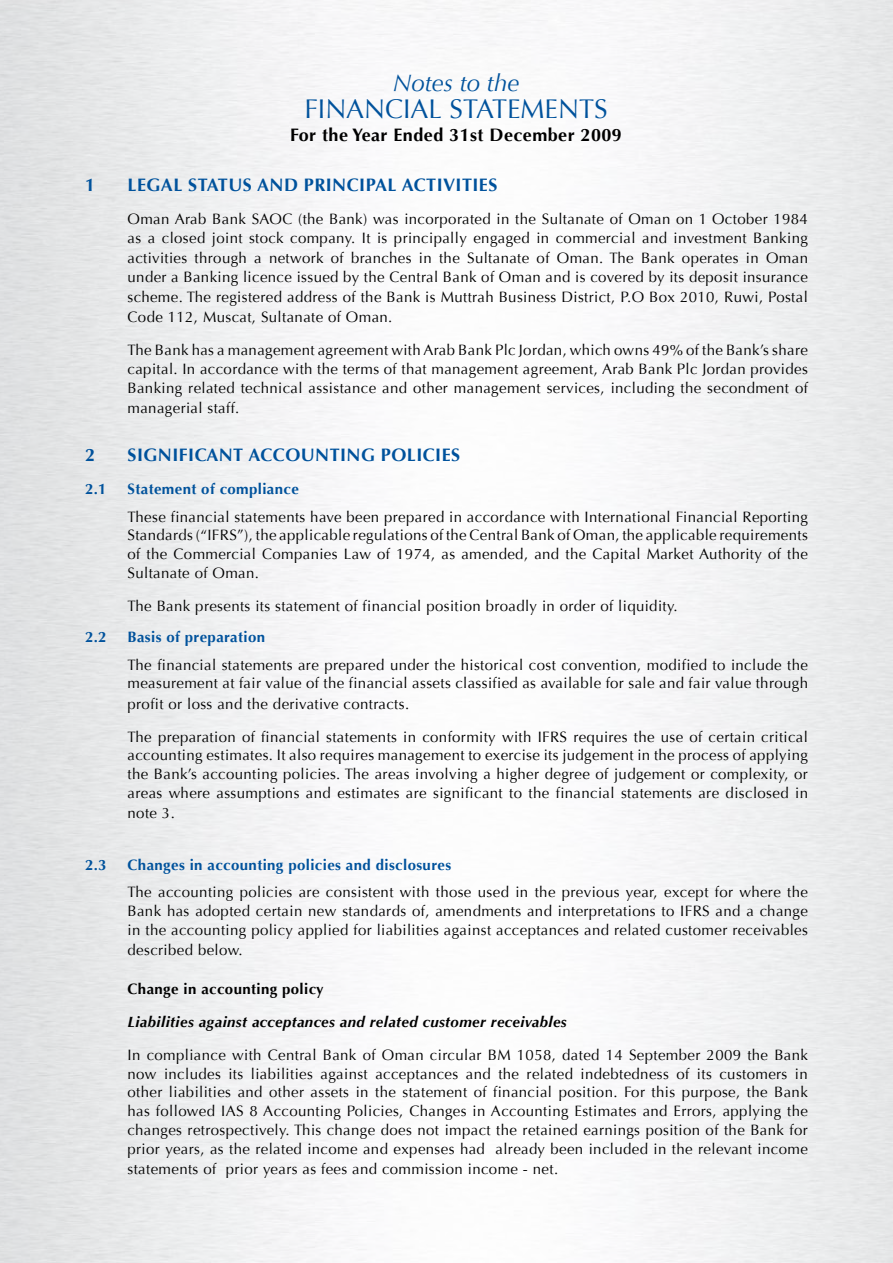
<style>
.page{position:relative;width:893px;height:1263px;background:#fff}
.page>*{position:absolute;margin:0;border:0;box-sizing:border-box;transform-origin:0 0}
.t1{font:27px "Optima";color:#00529c}
.t2{font:italic 24px "Optima";color:#00529c}
.t3{font:700 18px "Optima";letter-spacing:.025em;color:#00529c}
.t4{font:700 18px "Optima";letter-spacing:.025em;color:#000}
.t5{font:15px/18.8px "Optima";letter-spacing:.025em;color:#000;text-align:justify}
.t6{font:700 15px "Optima";letter-spacing:.025em;color:#00529c}
.t7{font:italic 700 15px "Optima";letter-spacing:.025em;color:#000}
.t8{font:700 15px "Optima";letter-spacing:.025em;color:#000}
</style>
<div class="page">
<h2 class="t2" style="left:393px;top:69px;width:128px">Notes to the</h2>
<h1 class="t1" style="left:304px;top:93px;width:305px">FINANCIAL STATEMENTS</h1>
<p class="t4" style="left:290px;top:124px;width:333px">For the Year Ended 31st December 2009</p>
<p class="t3" style="left:85px;top:174px;width:12px">1</p>
<p class="t3" style="left:128px;top:174px;width:371px">LEGAL STATUS AND PRINCIPAL ACTIVITIES</p>
<p class="t5" style="left:128px;top:209px;width:682px;line-height:19.6px">Oman Arab Bank SAOC (the Bank) was incorporated in the Sultanate of Oman on 1 October 1984 as a closed joint stock company. It is principally engaged in commercial and investment Banking activities through a network of branches in the Sultanate of Oman. The Bank operates in Oman under a Banking licence issued by the Central Bank of Oman and is covered by its deposit insurance scheme. The registered address of the Bank is Muttrah Business District, P.O Box 2010, Ruwi, Postal Code 112, Muscat, Sultanate of Oman.</p>
<p class="t5" style="left:128px;top:341px;width:682px">The Bank has a management agreement with Arab Bank Plc Jordan, which owns 49% of the Bank’s share capital. In accordance with the terms of that management agreement, Arab Bank Plc Jordan provides Banking related technical assistance and other management services, including the secondment of</p>
<p class="t5" style="left:128px;top:399px;width:113px">managerial staff.</p>
<p class="t3" style="left:85px;top:445px;width:12px">2</p>
<p class="t3" style="left:128px;top:445px;width:334px">SIGNIFICANT ACCOUNTING POLICIES</p>
<p class="t6" style="left:85px;top:480px;width:23px">2.1</p>
<p class="t6" style="left:128px;top:480px;width:173px">Statement of compliance</p>
<p class="t5" style="left:128px;top:507px;width:682px">These financial statements have been prepared in accordance with International Financial Reporting Standards (“IFRS”), the applicable regulations of the Central Bank of Oman, the applicable requirements of the Commercial Companies Law of 1974, as amended, and the Capital Market Authority of the Sultanate of Oman.</p>
<p class="t5" style="left:128px;top:596px;width:552px">The Bank presents its statement of financial position broadly in order of liquidity.</p>
<p class="t6" style="left:85px;top:628px;width:23px">2.2</p>
<p class="t6" style="left:128px;top:628px;width:139px">Basis of preparation</p>
<p class="t5" style="left:128px;top:655px;width:682px">The financial statements are prepared under the historical cost convention, modified to include the measurement at fair value of the financial assets classified as available for sale and fair value through</p>
<p class="t5" style="left:128px;top:694px;width:283px">profit or loss and the derivative contracts.</p>
<p class="t5" style="left:128px;top:727px;width:682px">The preparation of financial statements in conformity with IFRS requires the use of certain critical accounting estimates. It also requires management to exercise its judgement in the process of applying the Bank’s accounting policies. The areas involving a higher degree of judgement or complexity, or areas where assumptions and estimates are significant to the financial statements are disclosed in</p>
<p class="t5" style="left:128px;top:804px;width:49px">note 3.</p>
<p class="t6" style="left:85px;top:856px;width:23px">2.3</p>
<p class="t6" style="left:128px;top:856px;width:325px">Changes in accounting policies and disclosures</p>
<p class="t5" style="left:128px;top:883px;width:682px">The accounting policies are consistent with those used in the previous year, except for where the Bank has adopted certain new standards of, amendments and interpretations to IFRS and a change in the accounting policy applied for liabilities against acceptances and related customer receivables</p>
<p class="t5" style="left:128px;top:940px;width:117px">described below.</p>
<p class="t8" style="left:128px;top:980px;width:198px">Change in accounting policy</p>
<p class="t7" style="left:128px;top:1013px;width:441px">Liabilities against acceptances and related customer receivables</p>
<p class="t5" style="left:128px;top:1045px;width:682px">In compliance with Central Bank of Oman circular BM 1058, dated 14 September 2009 the Bank now includes its liabilities against acceptances and the related indebtedness of its customers in other liabilities and other assets in the statement of financial position. For this purpose, the Bank has followed IAS 8 Accounting Policies, Changes in Accounting Estimates and Errors, applying the changes retrospectively. This change does not impact the retained earnings position of the Bank for prior years, as the related income and expenses had already been included in the relevant income</p>
<p class="t5" style="left:128px;top:1159px;width:432px">statements of prior years as fees and commission income - net.</p>
</div>
